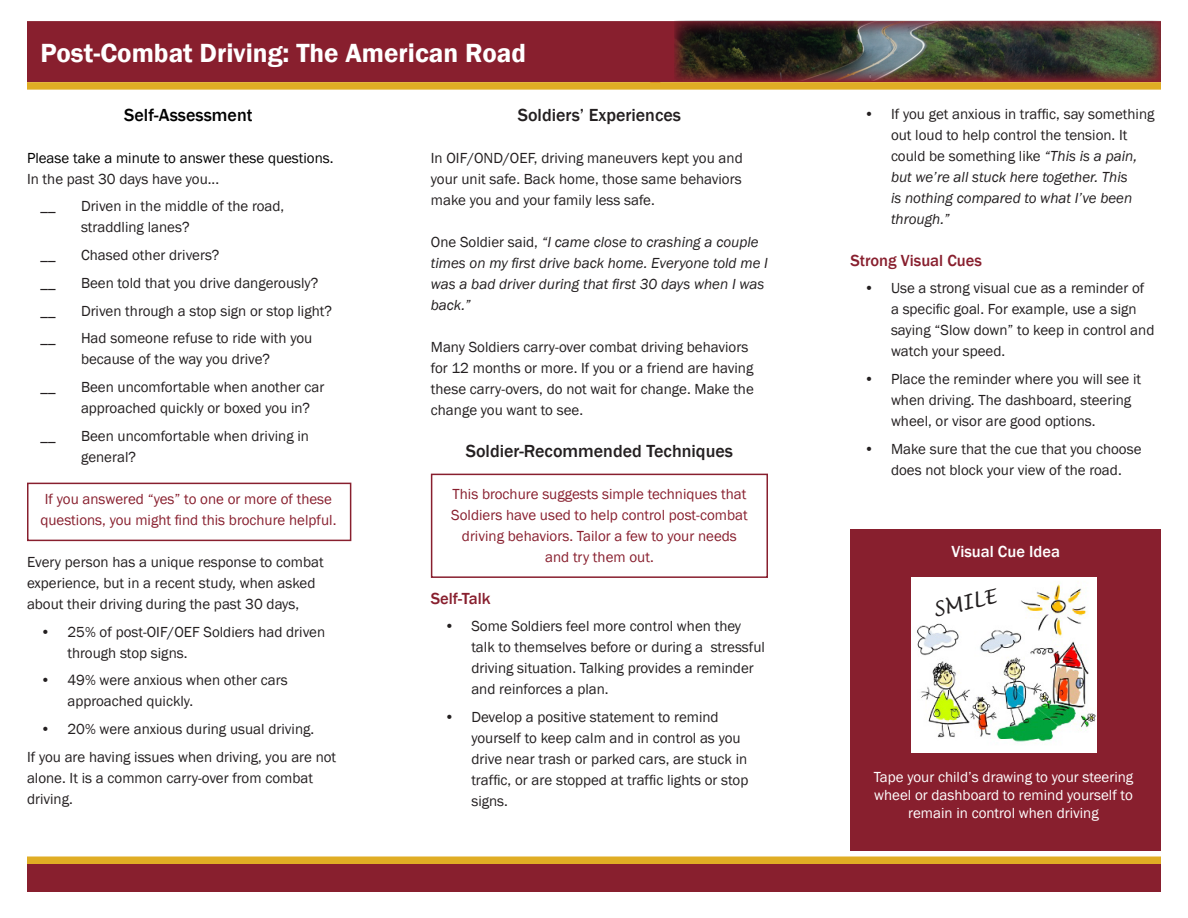
<style>
.page{position:relative;width:1188px;height:918px;background:#fff}
.page>*{position:absolute;margin:0;border:0;box-sizing:border-box;transform-origin:0 0}
.t1{font:600 27px "Franklin Gothic";color:#fff}
.t2{font:italic 19.5px "Lucida Handwriting";color:#231f20}
.t3{font:500 18px "Franklin Gothic";color:#231f20}
.t4{font:500 18px "Franklin Gothic";color:#000}
.t5{font:500 16.5px "Franklin Gothic";color:#881f2e}
.t6{font:500 16.5px "Franklin Gothic";color:#fff}
.t7{font:15px/21px "Franklin Gothic";color:#231f20}
.t8{font:15px/21px "Franklin Gothic";color:#881f2e}
.t9{font:italic 15px/21px "Franklin Gothic";color:#231f20}
.t10{font:15px/18px "Franklin Gothic";color:#fff;text-align:center}
.t11{font:15px "Franklin Gothic";color:#000}
.s1{font-style:normal}
.s2{font-style:italic}
</style>
<div class="page">
<div style="left:431px;top:474px;width:337px;height:104px;border:2px solid #881f2e"></div>
<div style="left:27px;top:483px;width:324px;height:58px;border:2px solid #881f2e"></div>
<div style="left:27px;top:20px;width:1134px;height:62px;background:#881f2e"></div>
<div style="left:27px;top:14px;width:1134px;height:7px;background:#fff"></div>
<div style="left:27px;top:862px;width:1134px;height:29px;background:#881f2e"></div>
<div style="left:27px;top:856px;width:1134px;height:8px;background:#e0ad24"></div>
<div style="left:27px;top:82px;width:1134px;height:8px;background:#e0ad24"></div>
<img style="left:674px;top:20px;width:487px;height:61px">
<div style="left:850px;top:529px;width:311px;height:321px;background:#881f2e"></div>
<img style="left:911px;top:578px;width:186px;height:175px">
<p class="t1" style="left:40px;top:36px;width:487px">Post-Combat Driving: The American Road</p>
<p class="t4" style="left:124px;top:103px;width:130px">Self-Assessment</p>
<p class="t11" style="left:27px;top:148px;width:308px">Please take a minute to answer these questions.</p>
<p class="t7" style="left:27px;top:168px;width:194px">In the past 30 days have you...</p>
<p class="t7" style="left:40px;top:196px;width:16px">__</p>
<p class="t7" style="left:81px;top:196px;width:205px">Driven in the middle of the road, straddling lanes?</p>
<p class="t7" style="left:40px;top:245px;width:16px">__</p>
<p class="t7" style="left:81px;top:245px;width:140px">Chased other drivers?</p>
<p class="t7" style="left:40px;top:273px;width:16px">__</p>
<p class="t7" style="left:81px;top:273px;width:239px">Been told that you drive dangerously?</p>
<p class="t7" style="left:40px;top:300px;width:16px">__</p>
<p class="t7" style="left:81px;top:300px;width:252px">Driven through a stop sign or stop light?</p>
<p class="t7" style="left:40px;top:328px;width:16px">__</p>
<p class="t7" style="left:81px;top:328px;width:233px">Had someone refuse to ride with you because of the way you drive?</p>
<p class="t7" style="left:40px;top:377px;width:16px">__</p>
<p class="t7" style="left:81px;top:377px;width:245px">Been uncomfortable when another car approached quickly or boxed you in?</p>
<p class="t7" style="left:40px;top:426px;width:16px">__</p>
<p class="t7" style="left:81px;top:426px;width:230px">Been uncomfortable when driving in general?</p>
<p class="t8" style="left:40px;top:489px;width:297px">If you answered “yes” to one or more of these questions, you might find this brochure helpful.</p>
<p class="t7" style="left:27px;top:552px;width:298px">Every person has a unique response to combat experience, but in a recent study, when asked about their driving during the past 30 days,</p>
<p class="t7" style="left:68px;top:621px;width:259px;text-indent:-27px">• 25% of post-OIF/OEF Soldiers had driven through stop signs.</p>
<p class="t7" style="left:68px;top:670px;width:222px;text-indent:-27px">• 49% were anxious when other cars approached quickly.</p>
<p class="t7" style="left:40px;top:719px;width:275px">• 20% were anxious during usual driving.</p>
<p class="t7" style="left:27px;top:747px;width:311px">If you are having issues when driving, you are not alone. It is a common carry-over from combat driving.</p>
<p class="t3" style="left:518px;top:103px;width:165px">Soldiers’ Experiences</p>
<p class="t7" style="left:431px;top:147px;width:313px;text-align:justify">In OIF/OND/OEF, driving maneuvers kept you and your unit safe. Back home, those same behaviors make you and your family less safe.</p>
<p class="t9" style="left:431px;top:231px;width:339px"><span class="s1">One Soldier said,</span> “I came close to crashing a couple times on my first drive back home. Everyone told me I was a bad driver during that first 30 days when I was back.”</p>
<p class="t7" style="left:431px;top:336px;width:325px">Many Soldiers carry-over combat driving behaviors for 12 months or more. If you or a friend are having these carry-overs, do not wait for change. Make the change you want to see.</p>
<p class="t3" style="left:466px;top:439px;width:269px">Soldier-Recommended Techniques</p>
<p class="t8" style="left:451px;top:483px;width:298px;text-align:center">This brochure suggests simple techniques that Soldiers have used to help control post-combat driving behaviors. Tailor a few to your needs and try them out.</p>
<p class="t5" style="left:431px;top:588px;width:61px">Self-Talk</p>
<p class="t7" style="left:471px;top:616px;width:295px;text-indent:-27px">• Some Soldiers feel more control when they talk to themselves before or during a stressful driving situation. Talking provides a reminder and reinforces a plan.</p>
<p class="t7" style="left:471px;top:707px;width:279px;text-indent:-27px">• Develop a positive statement to remind yourself to keep calm and in control as you drive near trash or parked cars, are stuck in traffic, or are stopped at traffic lights or stop signs.</p>
<p class="t7" style="left:891px;top:103px;width:265px;text-indent:-27px">• If you get anxious in traffic, say something out loud to help control the tension. It could be something like <span class="s2">“This is a pain, but we’re all stuck here together. This<br>is nothing compared to what I’ve been through.”</span></p>
<p class="t5" style="left:850px;top:250px;width:133px">Strong Visual Cues</p>
<p class="t7" style="left:891px;top:278px;width:265px;text-indent:-27px">• Use a strong visual cue as a reminder of a specific goal. For example, use a sign saying “Slow down” to keep in control and watch your speed.</p>
<p class="t7" style="left:891px;top:369px;width:252px;text-indent:-27px">• Place the reminder where you will see it when driving. The dashboard, steering wheel, or visor are good options.</p>
<p class="t7" style="left:864px;top:439px;width:279px;text-align:center">• Make sure that the cue that you choose does not block your view of the road.</p>
<p class="t6" style="left:951px;top:542px;width:110px">Visual Cue Idea</p>
<p class="t2" style="left:931px;top:598px;width:65px;rotate:-12deg">SMILE</p>
<p class="t10" style="left:874px;top:768px;width:261px">Tape your child’s drawing to your steering wheel or dashboard to remind yourself to remain in control when driving</p>
</div>
